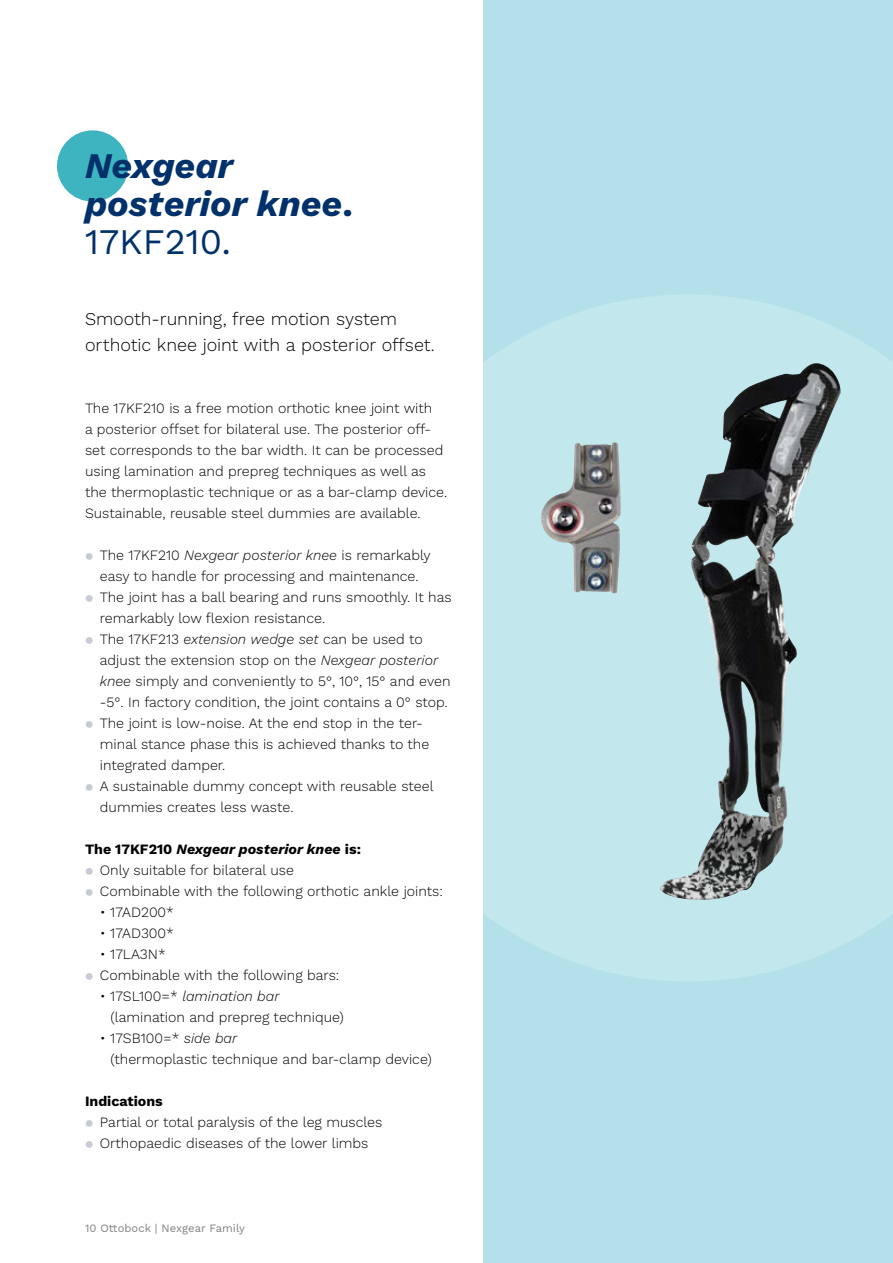
<style>
.page{position:relative;width:893px;height:1263px;background:#fff}
.page>*{position:absolute;margin:0;border:0;box-sizing:border-box;transform-origin:0 0}
.t1{font:italic 700 36px/38.1px "Work Sans";color:#00316a}
.t2{font:300 18px/26.2px "Work Sans";letter-spacing:-.005em;color:#000}
.t3{font:300 14.25px/21px "Work Sans";color:#000}
.t4{font:11.25px "Work Sans";letter-spacing:.005em;color:#808285}
.s1{font-style:normal}
.s2{font-weight:400;font-style:normal}
.s3{color:#c6cbd5}
.s4{font-style:italic}
.s5{font-weight:700}
.s6{font-weight:700;font-style:italic}
</style>
<div class="page">
<div style="left:57px;top:130px;width:71px;height:72px;background:#3fb4c1;border-radius:50%"></div>
<div style="left:484px;top:0;width:409px;height:1263px;background:#b4e1e9"></div>
<svg style="left:484px;top:295px;width:409px;height:686px;fill:#c2e7ec"></svg>
<img style="left:660px;top:363px;width:156px;height:537px">
<img style="left:541px;top:442px;width:80px;height:151px">
<h1 class="t1" style="left:85px;top:145px;width:269px">Nexgear posterior knee<span class="s1">.<br></span><span class="s2">17KF210.</span></h1>
<p class="t2" style="left:85px;top:305px;width:351px">Smooth-running, free motion system orthotic knee joint with a posterior offset.</p>
<p class="t3" style="left:85px;top:397px;width:364px">The 17KF210 is a free motion orthotic knee joint with<br>a posterior offset for bilateral use. The posterior off&shy;set corresponds to the bar width. It can be processed using lamination and prepreg techniques as well as the thermoplastic technique or as a bar-clamp device.<br>Sustainable, reusable steel dummies are available.</p>
<p class="t3" style="left:85px;top:544px;width:347px"><span class="s3">⚫</span> The 17KF210 <span class="s4">Nexgear posterior knee</span> is remarkably</p>
<p class="t3" style="left:100px;top:565px;width:320px">easy to handle for processing and maintenance.</p>
<p class="t3" style="left:85px;top:586px;width:368px"><span class="s3">⚫</span> The joint has a ball bearing and runs smoothly. It has</p>
<p class="t3" style="left:100px;top:607px;width:227px">remarkably low flexion resistance.</p>
<p class="t3" style="left:85px;top:628px;width:339px"><span class="s3">⚫</span> The 17KF213 <span class="s4">extension wedge set</span> can be used to</p>
<p class="t3" style="left:100px;top:649px;width:340px">adjust the extension stop on the <span class="s4">Nexgear posterior</span></p>
<p class="t3" style="left:100px;top:670px;width:352px"><span class="s4">knee</span> simply and conveniently to 5°, 10°, 15° and even</p>
<p class="t3" style="left:100px;top:691px;width:349px">-5°. In factory condition, the joint contains a 0° stop.</p>
<p class="t3" style="left:85px;top:712px;width:339px"><span class="s3">⚫</span> The joint is low-noise. At the end stop in the ter-</p>
<p class="t3" style="left:100px;top:733px;width:331px">minal stance phase this is achieved thanks to the</p>
<p class="t3" style="left:100px;top:754px;width:127px">integrated damper.</p>
<p class="t3" style="left:85px;top:775px;width:350px"><span class="s3">⚫</span> A sustainable dummy concept with reusable steel</p>
<p class="t3" style="left:100px;top:796px;width:195px">dummies creates less waste.</p>
<p class="t3" style="left:85px;top:838px;width:359px"><span class="s5">The 17KF210</span> <span class="s6">Nexgear posterior knee</span> <span class="s5">is:<br></span><span class="s3">⚫</span> Only suitable for bilateral use<br><span class="s3">⚫</span> Combinable with the following orthotic ankle joints:</p>
<p class="t3" style="left:100px;top:901px;width:76px">• 17AD200*</p>
<p class="t3" style="left:100px;top:922px;width:75px">• 17AD300*</p>
<p class="t3" style="left:85px;top:943px;width:256px;text-indent:15px">• 17LA3N*<br><span class="s3">⚫</span> Combinable with the following bars:</p>
<p class="t3" style="left:111px;top:985px;width:235px;text-indent:-11px">• 17SL100=* <span class="s4">lamination bar </span>(lamination and prepreg technique)</p>
<p class="t3" style="left:111px;top:1027px;width:323px;text-indent:-11px">• 17SB100=* <span class="s4">side bar<br></span>(thermoplastic technique and bar-clamp device)</p>
<p class="t3" style="left:85px;top:1090px;width:299px"><span class="s5">Indications<br></span><span class="s3">⚫</span> Partial or total paralysis of the leg muscles <span class="s3">⚫</span> Orthopaedic diseases of the lower limbs</p>
<p class="t4" style="left:85px;top:1219px;width:161px">10 Ottobock | Nexgear Family</p>
</div>
